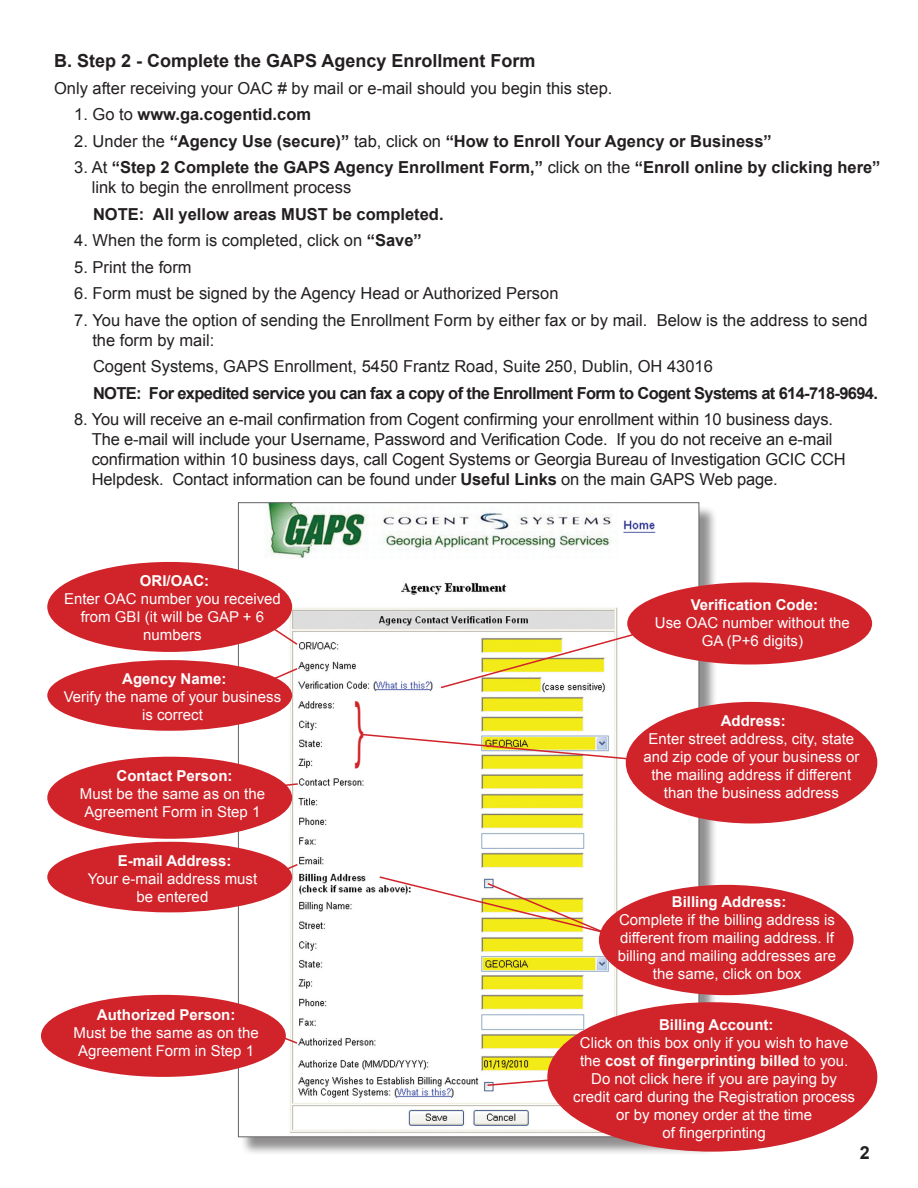
<style>
.page{position:relative;width:918px;height:1188px;background:#fff}
.page>*{position:absolute;margin:0;border:0;box-sizing:border-box;transform-origin:0 0}
.t1{font:700 18px "Arial";color:#231f20}
.t2{font:16.5px/19.8px "Arial";letter-spacing:-.01em;color:#231f20}
.numbered_text{font:700 16.5px/19.8px "Arial";color:#231f20}
.numbered_text-2{font:700 16.5px "Arial";letter-spacing:-.04em;color:#231f20}
.t3{font:15px/18px "Arial";color:#fff;text-align:center}
.s1{font-weight:400}
.s2{font-weight:700}
</style>
<div class="page">
<div style="left:240px;top:505px;width:478px;height:650px;background:#231f20;opacity:.5"></div>
<img style="left:240px;top:504px;width:457px;height:631px">
<div style="left:47px;top:660px;width:245px;height:71px;background:#d1232a;border-radius:50%"></div>
<svg style="left:260px;top:667px;width:39px;height:19px"></svg>
<div style="left:47px;top:757px;width:245px;height:82px;background:#d1232a;border-radius:50%"></div>
<svg style="left:283px;top:782px;width:16px;height:6px"></svg>
<div style="left:47px;top:842px;width:245px;height:70px;background:#d1232a;border-radius:50%"></div>
<div style="left:41px;top:995px;width:245px;height:82px;background:#d1232a;border-radius:50%"></div>
<svg style="left:282px;top:863px;width:17px;height:14px"></svg>
<svg style="left:282px;top:1032px;width:17px;height:13px"></svg>
<svg style="left:486px;top:1074px;width:62px;height:13px"></svg>
<div style="left:47px;top:562px;width:245px;height:90px;background:#d1232a;border-radius:50%"></div>
<svg style="left:259px;top:619px;width:40px;height:27px"></svg>
<div style="left:627px;top:582px;width:245px;height:82px;background:#d1232a;border-radius:50%"></div>
<svg style="left:439px;top:631px;width:204px;height:58px"></svg>
<div style="left:599px;top:885px;width:255px;height:110px;background:#d1232a;border-radius:50%"></div>
<div style="left:547px;top:1002px;width:330px;height:150px;background:#d1232a;border-radius:50%"></div>
<svg style="left:378px;top:875px;width:234px;height:61px"></svg>
<div style="left:626px;top:702px;width:251px;height:122px;background:#d1232a;border-radius:50%"></div>
<svg style="left:355px;top:701px;width:286px;height:67px"></svg>
<p class="t1" style="left:54px;top:49px;width:483px">B. Step 2 - Complete the GAPS Agency Enrollment Form</p>
<p class="t2" style="left:54px;top:78px;width:560px">Only after receiving your OAC # by mail or e-mail should you begin this step.</p>
<p class="numbered_text" style="left:74px;top:105px;width:238px"><span class="s1">1. Go to</span> www.ga.cogentid.com</p>
<p class="numbered_text" style="left:74px;top:132px;width:699px"><span class="s1">2. Under the</span> “Agency Use (secure)” <span class="s1">tab, click on</span> “How to Enroll Your Agency or Business”</p>
<p class="numbered_text" style="left:92px;top:158px;width:790px;text-indent:-17px"><span class="s1">3. At</span> “Step 2 Complete the GAPS Agency Enrollment Form,” <span class="s1">click on the</span> “Enroll online by clicking here” <span class="s1">link to begin the enrollment process</span></p>
<p class="numbered_text" style="left:93px;top:205px;width:352px">NOTE: All yellow areas MUST be completed.</p>
<p class="t2" style="left:74px;top:231px;width:349px">4. When the form is completed, click on <span class="s2">“Save”</span></p>
<p class="t2" style="left:74px;top:257px;width:119px">5. Print the form</p>
<p class="t2" style="left:74px;top:284px;width:486px">6. Form must be signed by the Agency Head or Authorized Person</p>
<p class="t2" style="left:92px;top:310px;width:777px;text-indent:-18px">7. You have the option of sending the Enrollment Form by either fax or by mail. Below is the address to send the form by mail:</p>
<p class="t2" style="left:93px;top:357px;width:621px">Cogent Systems, GAPS Enrollment, 5450 Frantz Road, Suite 250, Dublin, OH 43016</p>
<p class="numbered_text-2" style="left:93px;top:382px;width:787px">NOTE: For expedited service you can fax a copy of the Enrollment Form to Cogent Systems at 614-718-9694.</p>
<p class="t2" style="left:92px;top:410px;width:755px;text-indent:-18px">8. You will receive an e-mail confirmation from Cogent confirming your enrollment within 10 business days.<br>The e-mail will include your Username, Password and Verification Code. If you do not receive an e-mail confirmation within 10 business days, call Cogent Systems or Georgia Bureau of Investigation GCIC CCH Helpdesk. Contact information can be found under <span class="s2">Useful Links</span> on the main GAPS Web page.</p>
<p class="t3" style="left:64px;top:572px;width:218px"><span class="s2">ORI/OAC:<br></span>Enter OAC number you received from GBI (it will be GAP + 6 numbers</p>
<p class="t3" style="left:64px;top:670px;width:219px"><span class="s2">Agency Name:<br></span>Verify the name of your business is correct</p>
<p class="t3" style="left:80px;top:766px;width:187px"><span class="s2">Contact Person:<br></span>Must be the same as on the<br>Agreement Form in Step 1</p>
<p class="t3" style="left:88px;top:852px;width:171px"><span class="s2">E-mail Address:<br></span>Your e-mail address must be entered</p>
<p class="t3" style="left:74px;top:1006px;width:187px"><span class="s2">Authorized Person:<br></span>Must be the same as on the<br>Agreement Form in Step 1</p>
<p class="t3" style="left:655px;top:596px;width:197px"><span class="s2">Verification Code:<br></span>Use OAC number without the<br>GA (P+6 digits)</p>
<p class="t3" style="left:643px;top:712px;width:217px"><span class="s2">Address:<br></span>Enter street address, city, state and zip code of your business or the mailing address if different than the business address</p>
<p class="t3" style="left:618px;top:893px;width:220px"><span class="s2">Billing Address:<br></span>Complete if the billing address is different from mailing address. If billing and mailing addresses are the same, click on box</p>
<p class="t3" style="left:573px;top:1016px;width:283px"><span class="s2">Billing Account:<br></span>Click on this box only if you wish to have the <span class="s2">cost of fingerprinting billed</span> to you.<br>Do not click here if you are paying by credit card during the Registration process or by money order at the time<br>of fingerprinting</p>
<p class="t1" style="left:860px;top:1141px;width:12px">2</p>
</div>
